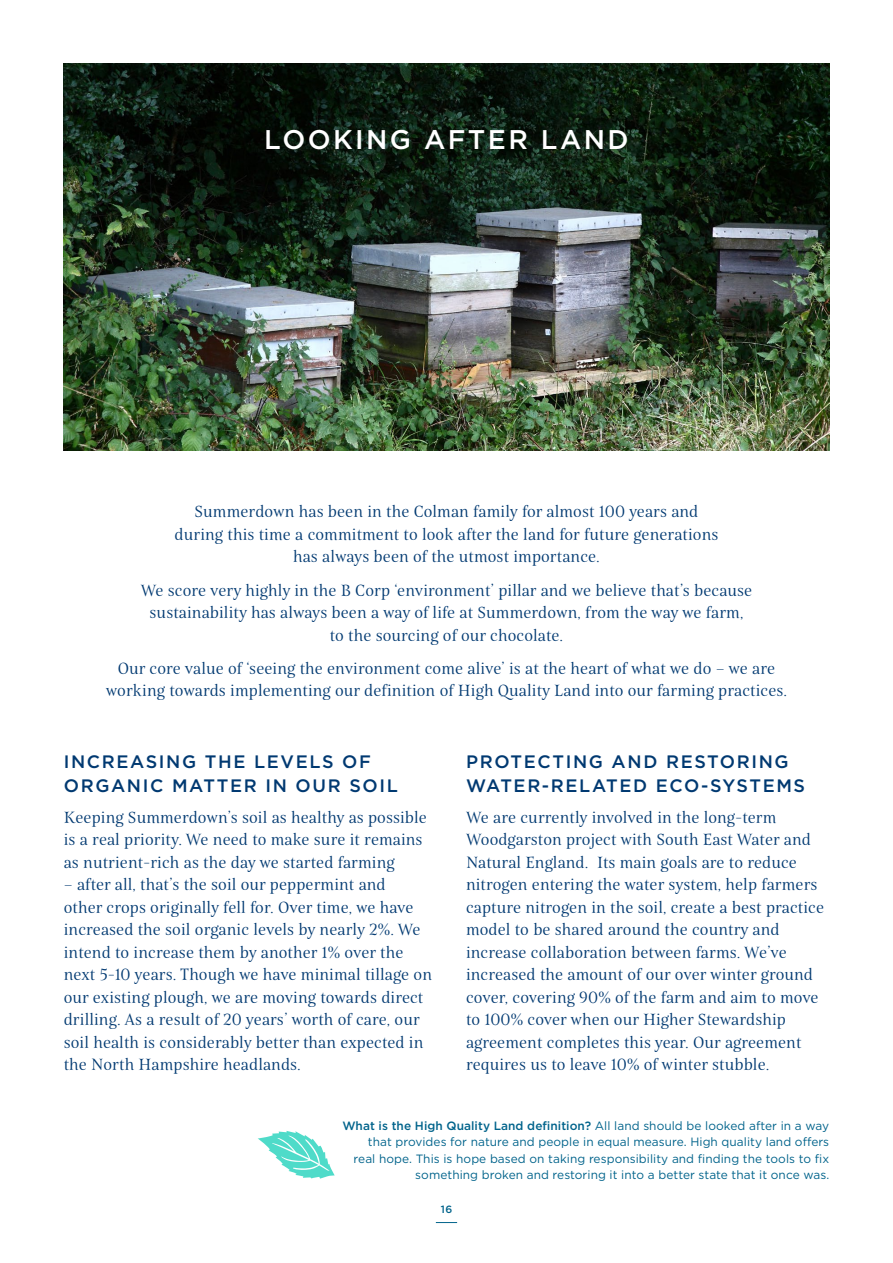
<style>
.page{position:relative;width:893px;height:1263px;background:#fff}
.page>*{position:absolute;margin:0;border:0;box-sizing:border-box;transform-origin:0 0}
.t1{font:500 27px "Gotham";letter-spacing:.09em;color:#fff}
.t2{font:500 18px/24px "Gotham";letter-spacing:.09em;color:#003971}
.t3{font:16.5px/22.5px "Belda Nor Boo";letter-spacing:.005em;color:#003971}
.t4{font:12px/16.5px "Gotham";letter-spacing:.005em;color:#00638b;text-align:right}
.t5{font:500 10.5px "Gotham";color:#00638b}
.s1{font-weight:500}
</style>
<div class="page">
<img style="left:64px;top:64px;width:765px;height:387px">
<svg style="left:258px;top:1131px;width:77px;height:47px"></svg>
<svg style="left:436px;top:1222px;width:21px;height:1px"></svg>
<h1 class="t1" style="left:264px;top:122px;width:366px">LOOKING AFTER LAND</h1>
<p class="t3" style="left:175px;top:500px;width:545px;text-align:center">Summerdown has been in the Colman family for almost 100 years and during this time a commitment to look after the land for future generations has always been of the utmost importance.</p>
<p class="t3" style="left:141px;top:579px;width:613px;text-align:center">We score very highly in the B Corp ‘environment’ pillar and we believe that’s because sustainability has always been a way of life at Summerdown, from the way we farm, to the sourcing of our chocolate.</p>
<p class="t3" style="left:106px;top:657px;width:683px;text-align:center">Our core value of ‘seeing the environment come alive’ is at the heart of what we do – we are working towards implementing our definition of High Quality Land into our farming practices.</p>
<p class="t2" style="left:64px;top:749px;width:336px">INCREASING THE LEVELS OF<br>ORGANIC MATTER IN OUR SOIL</p>
<p class="t3" style="left:64px;top:806px;width:365px">Keeping Summerdown’s soil as healthy as possible is a real priority. We need to make sure it remains as nutrient-rich as the day we started farming</p>
<p class="t3" style="left:64px;top:873px;width:370px">– after all, that’s the soil our peppermint and<br>other crops originally fell for. Over time, we have increased the soil organic levels by nearly 2%. We intend to increase them by another 1% over the next 5-10 years. Though we have minimal tillage on our existing plough, we are moving towards direct drilling. As a result of 20 years’ worth of care, our soil health is considerably better than expected in the North Hampshire headlands.</p>
<p class="t2" style="left:466px;top:749px;width:341px">PROTECTING AND RESTORING<br>WATER-RELATED ECO-SYSTEMS</p>
<p class="t3" style="left:466px;top:806px;width:360px">We are currently involved in the long-term Woodgarston project with South East Water and Natural England. Its main goals are to reduce nitrogen entering the water system, help farmers capture nitrogen in the soil, create a best practice model to be shared around the country and increase collaboration between farms. We’ve increased the amount of our over winter ground cover, covering 90% of the farm and aim to move to 100% cover when our Higher Stewardship agreement completes this year. Our agreement requires us to leave 10% of winter stubble.</p>
<p class="t4" style="left:342px;top:1117px;width:488px"><span class="s1">What is the High Quality Land definition?</span> All land should be looked after in a way that provides for nature and people in equal measure. High quality land offers<br>real hope. This is hope based on taking responsibility and finding the tools to fix something broken and restoring it into a better state that it once was.</p>
<p class="t5" style="left:441px;top:1203px;width:13px">16</p>
</div>
